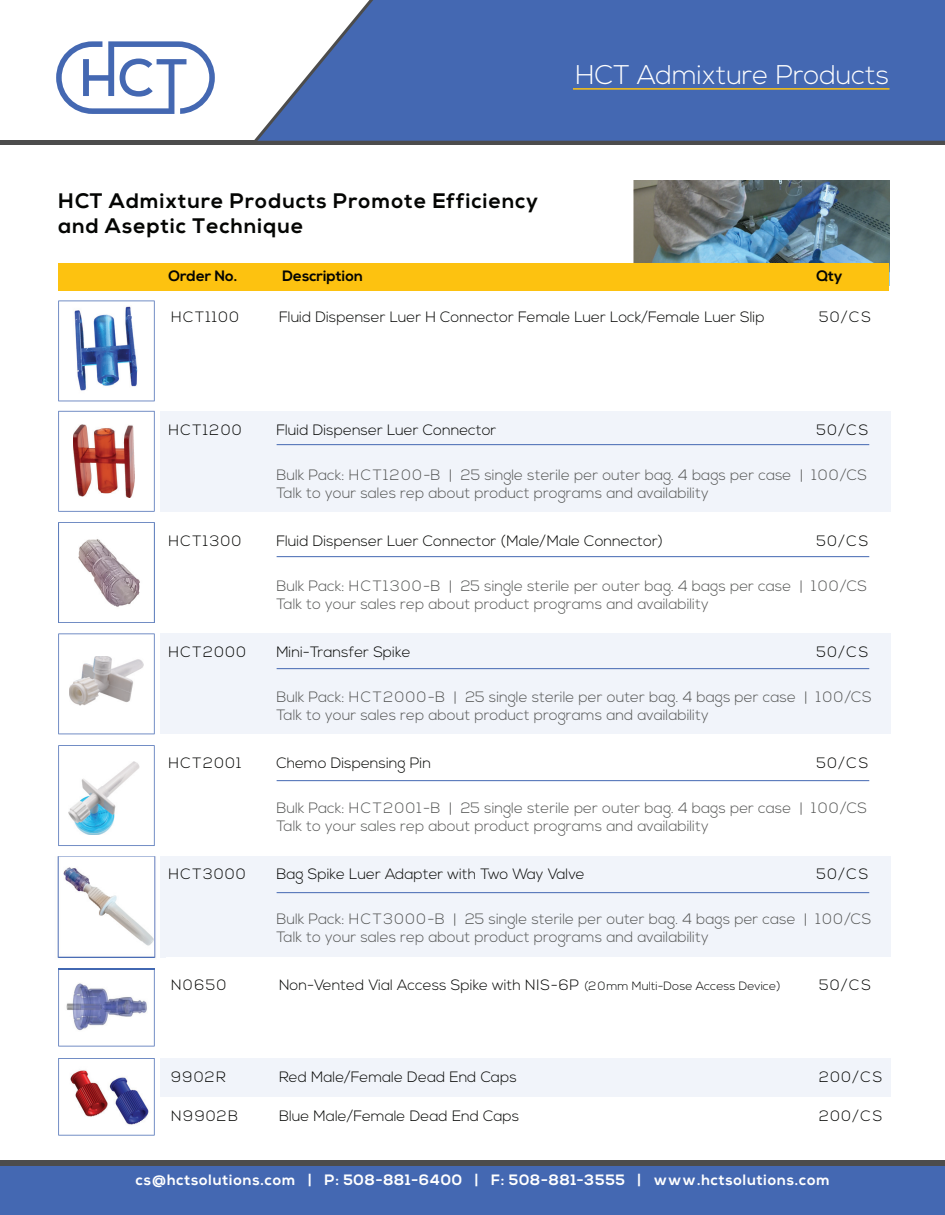
<style>
.page{position:relative;width:945px;height:1215px;background:#fff}
.page>*{position:absolute;margin:0;border:0;box-sizing:border-box;transform-origin:0 0}
.t1{font:300 27px "Nexa";color:#fff}
.t2{font:700 21px/25.2px "Nexa";letter-spacing:.05em;color:#040503}
.t3{font:300 15px/18px "Nexa";color:#535453}
.t4{font:300 15px "Nexa";color:#040503}
.t5{font:700 15px "Nexa";letter-spacing:.05em;color:#fff}
.t6{font:300 15px "Nexa";letter-spacing:.1em;color:#040503}
.t7{font:700 15px "Nexa";color:#040503}
.s1{font-size:12px}
</style>
<div class="page">
<img style="left:634px;top:180px;width:255px;height:83px">
<svg style="left:58px;top:970px;width:97px;height:76px"></svg>
<svg style="left:58px;top:1058px;width:97px;height:78px"></svg>
<div style="left:59px;top:263px;width:830px;height:27px;background:#fdc210"></div>
<div style="left:160px;top:633px;width:731px;height:101px;background:#f1f4fa"></div>
<div style="left:160px;top:411px;width:731px;height:101px;background:#f1f4fa"></div>
<div style="left:160px;top:857px;width:731px;height:100px;background:#f1f4fa"></div>
<svg style="left:58px;top:633px;width:97px;height:101px"></svg>
<svg style="left:58px;top:745px;width:97px;height:101px"></svg>
<img style="left:69px;top:656px;width:75px;height:49px">
<img style="left:68px;top:762px;width:71px;height:73px">
<img style="left:57px;top:856px;width:109px;height:113px">
<img style="left:58px;top:969px;width:97px;height:1px">
<img style="left:160px;top:857px;width:6px;height:100px">
<svg style="left:58px;top:411px;width:97px;height:101px"></svg>
<img style="left:73px;top:425px;width:61px;height:72px">
<img style="left:58px;top:522px;width:97px;height:101px">
<hr style="left:277px;top:444px;width:592px;height:1px;background:#4468b2">
<hr style="left:277px;top:668px;width:592px;height:1px;background:#4468b2">
<hr style="left:277px;top:892px;width:592px;height:1px;background:#4468b2">
<hr style="left:277px;top:556px;width:592px;height:1px;background:#4468b2">
<hr style="left:277px;top:780px;width:592px;height:1px;background:#4468b2">
<div style="left:160px;top:1058px;width:731px;height:39px;background:#f1f4fa"></div>
<img style="left:64px;top:1065px;width:87px;height:63px">
<img style="left:64px;top:982px;width:84px;height:50px">
<hr style="left:58px;top:957px;width:97px;height:1px;background:#4468b2">
<svg style="left:58px;top:301px;width:97px;height:100px"></svg>
<img style="left:71px;top:306px;width:71px;height:87px">
<hr style="left:0;top:140px;width:945px;height:4px;background:#4c4c4c">
<svg style="left:56px;top:41px;width:159px;height:73px"></svg>
<div style="left:384px;top:0;width:561px;height:141px;background:#4468b2"></div>
<svg style="left:250px;top:0;width:134px;height:145px"></svg>
<hr style="left:573px;top:88px;width:317px;height:2px;background:#fdc210">
<div style="left:0;top:1161px;width:945px;height:54px;background:#4c4c4c"></div>
<div style="left:0;top:1166px;width:945px;height:49px;background:#4468b2"></div>
<h1 class="t1" style="left:576px;top:59px;width:315px">HCT Admixture Products</h1>
<h2 class="t2" style="left:59px;top:189px;width:481px">HCT Admixture Products Promote Efficiency and Aseptic Technique</h2>
<p class="t7" style="left:168px;top:267px;width:70px">Order No.</p>
<p class="t7" style="left:282px;top:267px;width:82px">Description</p>
<p class="t7" style="left:816px;top:267px;width:28px">Qty</p>
<p class="t6" style="left:171px;top:308px;width:70px">HCT1100</p>
<p class="t4" style="left:279px;top:308px;width:487px">Fluid Dispenser Luer H Connector Female Luer Lock/Female Luer Slip</p>
<p class="t4" style="left:819px;top:308px;width:53px">50/CS</p>
<p class="t6" style="left:168px;top:421px;width:75px">HCT1200</p>
<p class="t4" style="left:276px;top:421px;width:222px">Fluid Dispenser Luer Connector</p>
<p class="t4" style="left:816px;top:421px;width:53px">50/CS</p>
<p class="t3" style="left:276px;top:466px;width:592px">Bulk Pack: HCT1200-B | 25 single sterile per outer bag. 4 bags per case | 100/CS<br>Talk to your sales rep about product programs and availability</p>
<p class="t6" style="left:168px;top:532px;width:75px">HCT1300</p>
<p class="t4" style="left:276px;top:532px;width:388px">Fluid Dispenser Luer Connector (Male/Male Connector)</p>
<p class="t4" style="left:816px;top:532px;width:53px">50/CS</p>
<p class="t3" style="left:276px;top:577px;width:592px">Bulk Pack: HCT1300-B | 25 single sterile per outer bag. 4 bags per case | 100/CS<br>Talk to your sales rep about product programs and availability</p>
<p class="t6" style="left:168px;top:643px;width:79px">HCT2000</p>
<p class="t4" style="left:276px;top:643px;width:136px">Mini-Transfer Spike</p>
<p class="t4" style="left:816px;top:643px;width:53px">50/CS</p>
<p class="t3" style="left:276px;top:688px;width:597px">Bulk Pack: HCT2000-B | 25 single sterile per outer bag. 4 bags per case | 100/CS<br>Talk to your sales rep about product programs and availability</p>
<p class="t6" style="left:168px;top:754px;width:75px">HCT2001</p>
<p class="t4" style="left:276px;top:754px;width:156px">Chemo Dispensing Pin</p>
<p class="t4" style="left:816px;top:754px;width:53px">50/CS</p>
<p class="t3" style="left:276px;top:799px;width:592px">Bulk Pack: HCT2001-B | 25 single sterile per outer bag. 4 bags per case | 100/CS<br>Talk to your sales rep about product programs and availability</p>
<p class="t6" style="left:168px;top:865px;width:79px">HCT3000</p>
<p class="t4" style="left:276px;top:865px;width:310px">Bag Spike Luer Adapter with Two Way Valve</p>
<p class="t4" style="left:816px;top:865px;width:53px">50/CS</p>
<p class="t3" style="left:276px;top:910px;width:596px">Bulk Pack: HCT3000-B | 25 single sterile per outer bag. 4 bags per case | 100/CS<br>Talk to your sales rep about product programs and availability</p>
<p class="t4" style="left:171px;top:976px;width:57px">N0650</p>
<p class="t4" style="left:279px;top:976px;width:503px">Non-Vented Vial Access Spike with NIS-6P <span class="s1">(20mm Multi-Dose Access Device)</span></p>
<p class="t4" style="left:819px;top:976px;width:53px">50/CS</p>
<p class="t4" style="left:171px;top:1068px;width:56px">9902R</p>
<p class="t4" style="left:279px;top:1068px;width:239px">Red Male/Female Dead End Caps</p>
<p class="t4" style="left:819px;top:1068px;width:65px">200/CS</p>
<p class="t4" style="left:171px;top:1107px;width:69px">N9902B</p>
<p class="t4" style="left:279px;top:1107px;width:242px">Blue Male/Female Dead End Caps</p>
<p class="t4" style="left:819px;top:1107px;width:65px">200/CS</p>
<p class="t5" style="left:136px;top:1171px;width:696px">cs@hctsolutions.com | P: 508-881-6400 | F: 508-881-3555 | www.hctsolutions.com</p>
</div>
